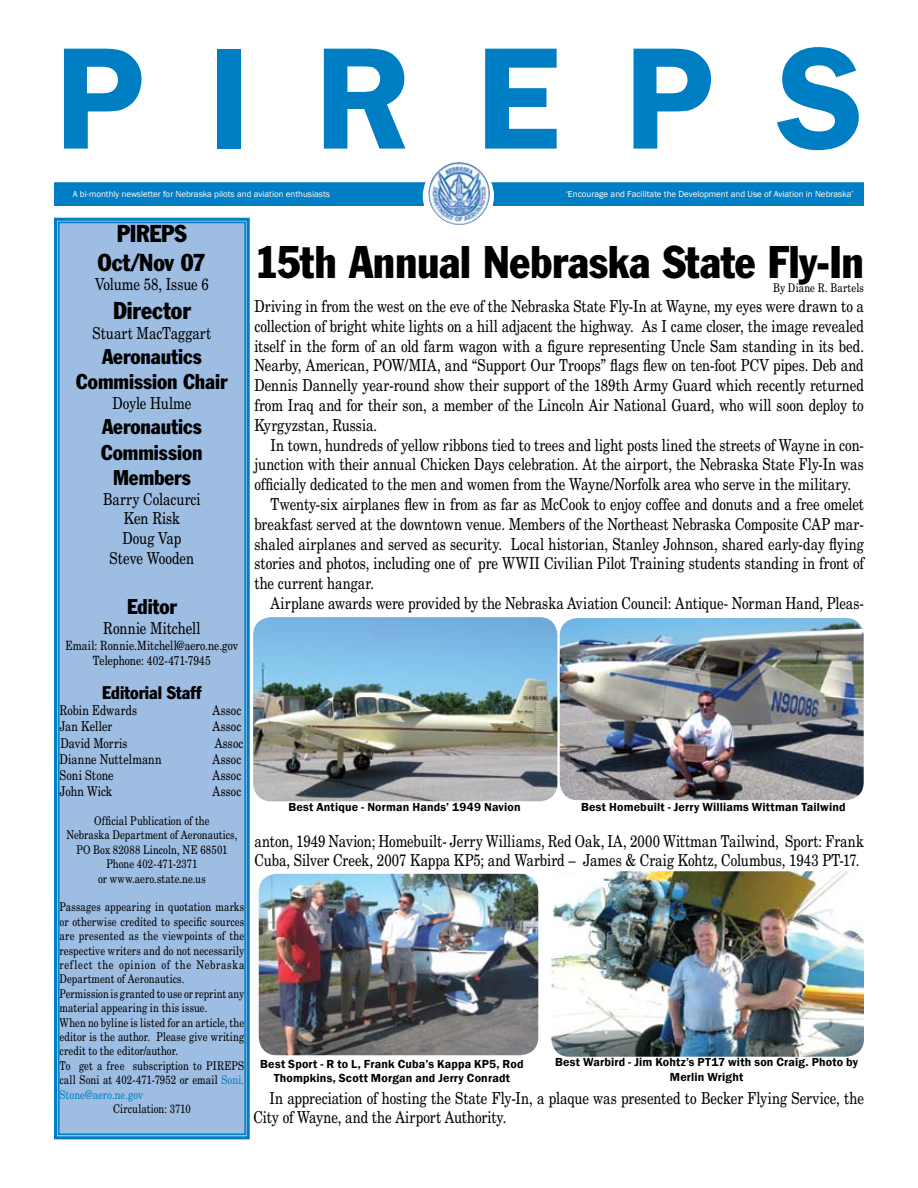
<style>
.page{position:relative;width:918px;height:1188px;background:#fff}
.page>*{position:absolute;margin:0;border:0;box-sizing:border-box;transform-origin:0 0}
.t1{font:600 150px "Franklin Gothic";letter-spacing:.42em;color:#007ec4}
.t2{font:condensed 45px "Franklin Gothic";letter-spacing:-.01em;color:#000}
.t3{font:condensed 24px/28.8px "Franklin Gothic";letter-spacing:-.005em;color:#000;text-align:center}
.t4{font:condensed 21px/25.2px "Franklin Gothic";color:#000;text-align:center}
.t5{font:condensed 18px "Franklin Gothic";color:#000}
.t6{font:16.5px/19.8px "New Century Schlbk";color:#000;scale:.8 1}
.t7{font:13.5px "New Century Schlbk";letter-spacing:.01em;color:#000;scale:.8 1}
.t8{font:12.75px/15.3px "New Century Schlbk";letter-spacing:.005em;color:#000;text-align:center;scale:.8 1}
.t9{font:12px/14.4px "New Century Schlbk";letter-spacing:.015em;color:#000;text-align:center;scale:.8 1}
.t10{font:600 12px/14.4px "Franklin Gothic";letter-spacing:.015em;color:#000;text-align:center}
.t11{font:9px "Franklin Gothic";color:#fff}
.s1{color:#007ec4}
</style>
<div class="page">
<div style="left:55px;top:183px;width:808px;height:22px;background:#007ec4"></div>
<div style="left:54px;top:182px;width:810px;height:24px;border:2px solid #007ec4"></div>
<img style="left:424px;top:161px;width:69px;height:70px;border-radius:50%">
<div style="left:423px;top:160px;width:71px;height:72px;border:2px solid #fff;border-radius:50%"></div>
<div style="left:56px;top:219px;width:192px;height:919px;background:#9ebde3"></div>
<div style="left:54px;top:218px;width:196px;height:921px;border:3px solid #007ec4"></div>
<img style="left:436px;top:160px;width:43px;height:9px">
<div style="left:58px;top:222px;width:188px;height:913px;border:2px solid #007ec4"></div>
<img style="left:253px;top:617px;width:304px;height:184px;border-radius:18px">
<img style="left:560px;top:618px;width:304px;height:182px;border-radius:18px">
<img style="left:551px;top:871px;width:313px;height:186px;border-radius:18px">
<img style="left:259px;top:874px;width:279px;height:181px;border-radius:18px">
<h1 class="t1" style="left:54px;top:6px;width:812px">PIREPS</h1>
<p class="t11" style="left:73px;top:188px;width:259px">A bi-monthly newsletter for Nebraska pilots and aviation enthusiasts</p>
<p class="t11" style="left:566px;top:188px;width:290px">‘Encourage and Facilitate the Development and Use of Aviation in Nebraska’</p>
<h3 class="t3" style="left:98px;top:219px;width:109px">PIREPS<br>Oct/Nov 07</h3>
<p class="t6" style="left:95px;top:275px;width:144px">Volume 58, Issue 6</p>
<h3 class="t3" style="left:113px;top:296px;width:79px">Director</h3>
<p class="t6" style="left:93px;top:323px;width:150px">Stuart MacTaggart</p>
<p class="t4" style="left:76px;top:344px;width:153px">Aeronautics<br>Commission Chair</p>
<p class="t6" style="left:112px;top:393px;width:100px">Doyle Hulme</p>
<p class="t4" style="left:101px;top:414px;width:103px">Aeronautics<br>Commission<br>Members</p>
<p class="t6" style="left:103px;top:489px;width:124px;text-align:center">Barry Colacurci<br>Ken Risk<br>Doug Vap<br>Steve Wooden</p>
<p class="t4" style="left:127px;top:594px;width:51px">Editor</p>
<p class="t6" style="left:103px;top:618px;width:123px">Ronnie Mitchell</p>
<p class="t8" style="left:65px;top:637px;width:218px">Email: Ronnie.Mitchell@aero.ne.gov<br>Telephone: 402-471-7945</p>
<p class="t5" style="left:102px;top:682px;width:101px">Editorial Staff</p>
<p class="t7" style="left:60px;top:702px;width:98px">Robin Edwards</p>
<p class="t7" style="left:213px;top:702px;width:37px">Assoc</p>
<p class="t7" style="left:60px;top:718px;width:67px">Jan Keller</p>
<p class="t7" style="left:213px;top:718px;width:37px">Assoc</p>
<p class="t7" style="left:61px;top:735px;width:85px">David Morris</p>
<p class="t7" style="left:215px;top:735px;width:37px">Assoc</p>
<p class="t7" style="left:60px;top:751px;width:129px">Dianne Nuttelmann</p>
<p class="t7" style="left:213px;top:751px;width:37px">Assoc</p>
<p class="t7" style="left:60px;top:767px;width:69px">Soni Stone</p>
<p class="t7" style="left:213px;top:767px;width:37px">Assoc</p>
<p class="t7" style="left:60px;top:783px;width:68px">John Wick</p>
<p class="t7" style="left:213px;top:783px;width:37px">Assoc</p>
<p class="t9" style="left:66px;top:814px;width:215px">Official Publication of the<br>Nebraska Department of Aeronautics,<br>PO Box 82088 Lincoln, NE 68501<br>Phone 402-471-2371<br>or www.aero.state.ne.us</p>
<p class="t9" style="left:60px;top:900px;width:233px;text-align:left">Passages appearing in quotation marks or otherwise credited to specific sources are presented as the viewpoints of the respective writers and do not necessarily reflect the opinion of the Nebraska Department of Aeronautics.<br>Permission is granted to use or reprint any material appearing in this issue.<br>When no byline is listed for an article, the editor is the author. Please give writing credit to the editor/author.<br>To get a free subscription to PIREPS call Soni at 402-471-7952 or email <span class="s1">Soni.<br>Stone@aero.ne.gov</span></p>
<p class="t9" style="left:113px;top:1102px;width:98px">Circulation: 3710</p>
<h2 class="t2" style="left:255px;top:234px;width:611px">15th Annual Nebraska State Fly-In</h2>
<p class="t9" style="left:773px;top:281px;width:115px">By Diane R. Bartels</p>
<p class="t6" style="left:254px;top:296px;width:763px;text-align:justify">Driving in from the west on the eve of the Nebraska State Fly-In at Wayne, my eyes were drawn to a collection of bright white lights on a hill adjacent the highway. As I came closer, the image revealed itself in the form of an old farm wagon with a figure representing Uncle Sam standing in its bed.<br>Nearby, American, POW/MIA, and “Support Our Troops” flags flew on ten-foot PCV pipes. Deb and Dennis Dannelly year-round show their support of the 189th Army Guard which recently returned from Iraq and for their son, a member of the Lincoln Air National Guard, who will soon deploy to Kyrgyzstan, Russia.</p>
<p class="t6" style="left:271px;top:435px;width:743px">In town, hundreds of yellow ribbons tied to trees and light posts lined the streets of Wayne in con-</p>
<p class="t6" style="left:254px;top:455px;width:763px">junction with their annual Chicken Days celebration. At the airport, the Nebraska State Fly-In was</p>
<p class="t6" style="left:254px;top:474px;width:748px">officially dedicated to the men and women from the Wayne/Norfolk area who serve in the military.</p>
<p class="t6" style="left:271px;top:494px;width:743px">Twenty-six airplanes flew in from as far as McCook to enjoy coffee and donuts and a free omelet</p>
<p class="t6" style="left:254px;top:514px;width:763px">breakfast served at the downtown venue. Members of the Northeast Nebraska Composite CAP mar-</p>
<p class="t6" style="left:254px;top:534px;width:763px">shaled airplanes and served as security. Local historian, Stanley Johnson, shared early-day flying</p>
<p class="t6" style="left:254px;top:554px;width:763px">stories and photos, including one of pre WWII Civilian Pilot Training students standing in front of</p>
<p class="t6" style="left:254px;top:573px;width:151px">the current hangar.</p>
<p class="t6" style="left:271px;top:593px;width:743px">Airplane awards were provided by the Nebraska Aviation Council: Antique- Norman Hand, Pleas-</p>
<p class="t10" style="left:288px;top:800px;width:234px">Best Antique - Norman Hands’ 1949 Navion</p>
<p class="t10" style="left:581px;top:800px;width:266px">Best Homebuilt - Jerry Williams Wittman Tailwind</p>
<p class="t6" style="left:254px;top:831px;width:763px">anton, 1949 Navion; Homebuilt- Jerry Williams, Red Oak, IA, 2000 Wittman Tailwind, Sport: Frank<br>Cuba, Silver Creek, 2007 Kappa KP5; and Warbird – James &amp; Craig Kohtz, Columbus, 1943 PT-17.</p>
<p class="t10" style="left:555px;top:1055px;width:305px">Best Warbird - Jim Kohtz’s PT17 with son Craig. Photo by<br>Merlin Wright</p>
<p class="t6" style="left:253px;top:1088px;width:765px;text-indent:16px">In appreciation of hosting the State Fly-In, a plaque was presented to Becker Flying Service, the<br>City of Wayne, and the Airport Authority.</p>
<p class="t10" style="left:260px;top:1057px;width:265px">Best Sport - R to L, Frank Cuba’s Kappa KP5, Rod<br>Thompkins, Scott Morgan and Jerry Conradt</p>
</div>
